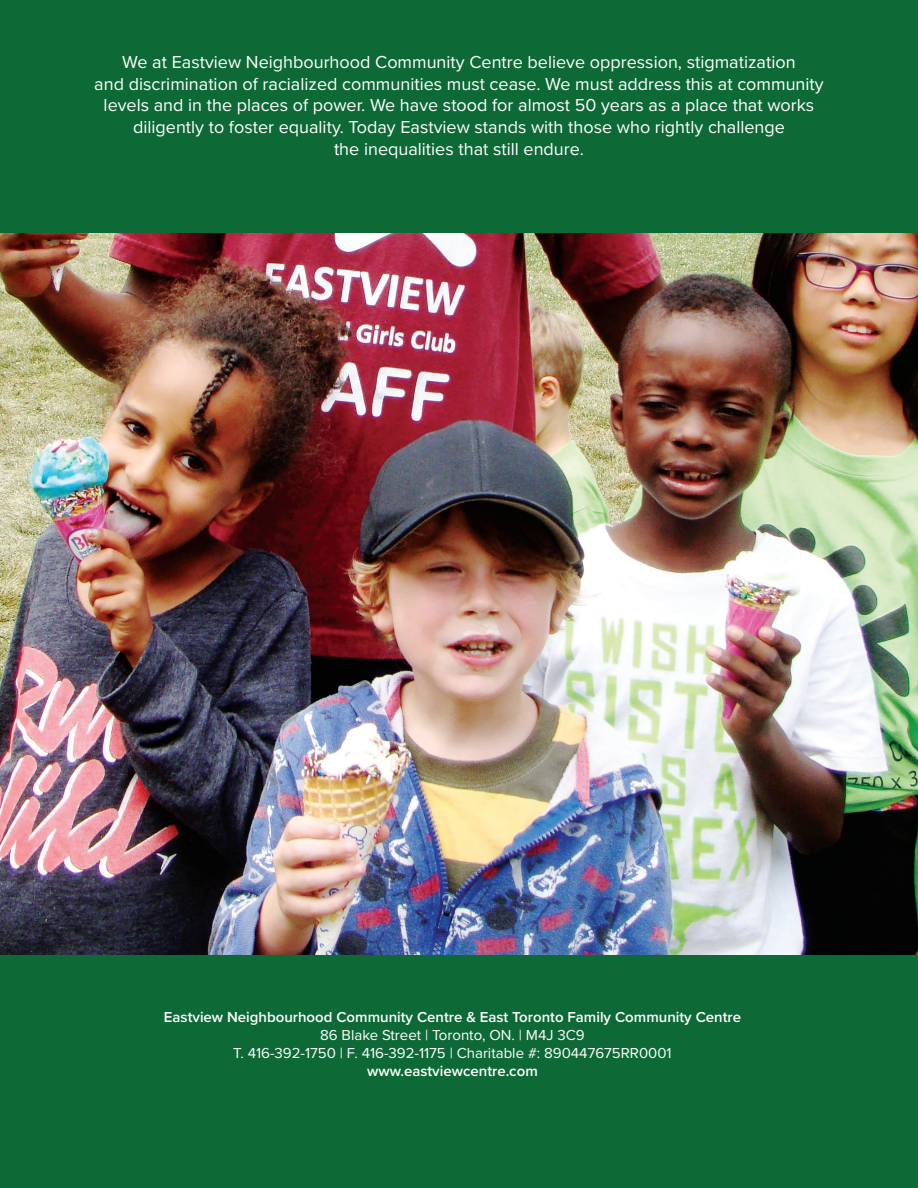
<style>
.page{position:relative;width:918px;height:1188px;background:#0d6a37}
.page>*{position:absolute;margin:0;border:0;box-sizing:border-box;transform-origin:0 0}
.t1{font:18px/21.6px "Proxima Nova";color:#fff;text-align:center}
.t2{font:600 15px "Proxima Nova";color:#fff}
.t3{font:15px "Proxima Nova";color:#fff}
</style>
<div class="page">
<img style="left:0;top:233px;width:918px;height:722px">
<p class="t1" style="left:94px;top:51px;width:731px">We at Eastview Neighbourhood Community Centre believe oppression, stigmatization<br>and discrimination of racialized communities must cease. We must address this at community levels and in the places of power. We have stood for almost 50 years as a place that works diligently to foster equality. Today Eastview stands with those who rightly challenge<br>the inequalities that still endure.</p>
<p class="t2" style="left:164px;top:1005px;width:579px">Eastview Neighbourhood Community Centre &amp; East Toronto Family Community Centre</p>
<p class="t3" style="left:320px;top:1023px;width:266px">86 Blake Street | Toronto, ON. | M4J 3C9</p>
<p class="t3" style="left:233px;top:1041px;width:440px">T. 416-392-1750 | F. 416-392-1175 | Charitable #: 890447675RR0001</p>
<p class="t2" style="left:367px;top:1059px;width:172px">www.eastviewcentre.com</p>
</div>
